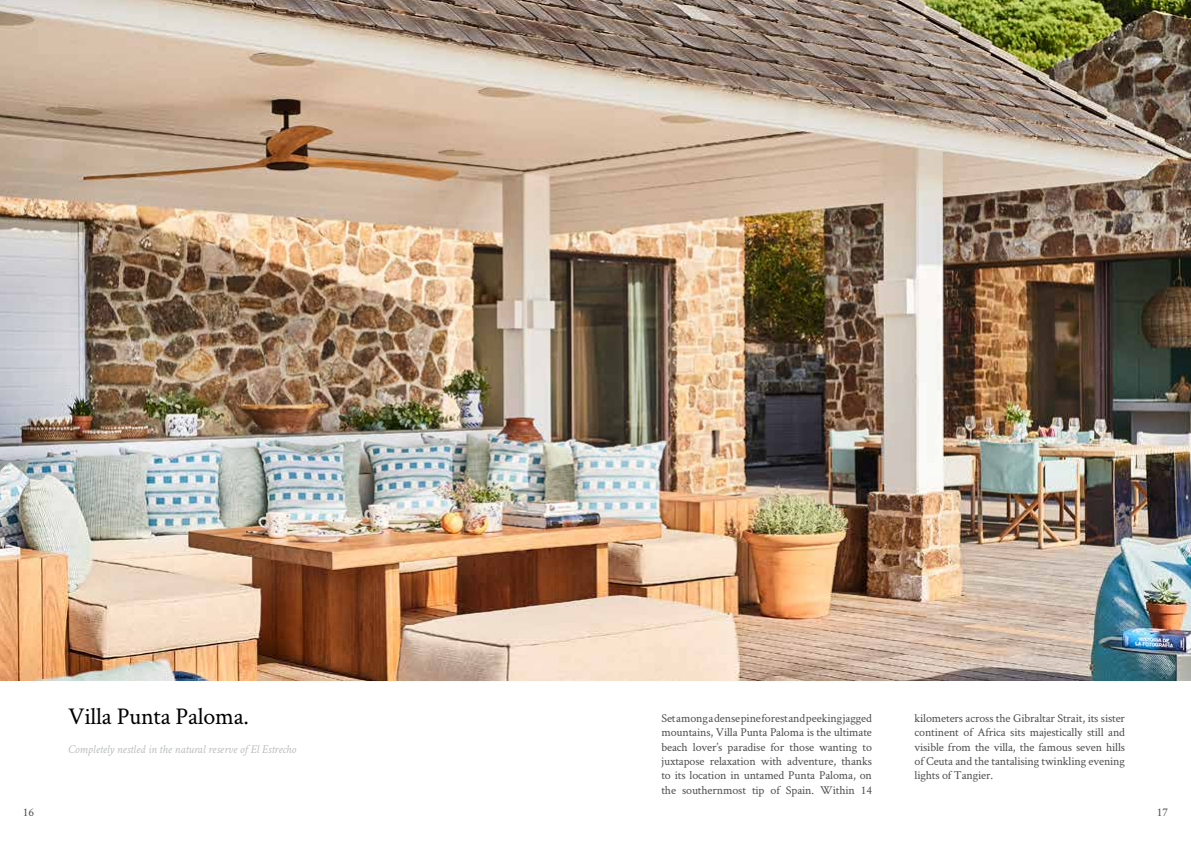
<style>
.page{position:relative;width:1191px;height:842px;background:#fff}
.page>*{position:absolute;margin:0;border:0;box-sizing:border-box;transform-origin:0 0}
.t1{font:24px "Crimson Text";letter-spacing:-.01em;color:#000}
.t2{font:12px/14.4px "Crimson Text";letter-spacing:-.01em;color:#4d4d4f;text-align:justify}
.t3{font:italic 12px "Crimson Text";letter-spacing:-.01em;color:#bcbec0}
</style>
<div class="page">
<img style="left:0;top:0;width:1191px;height:680px">
<h1 class="t1" style="left:68px;top:700px;width:182px">Villa Punta Paloma.</h1>
<p class="t3" style="left:68px;top:742px;width:230px">Completely nestled in the natural reserve of El Estrecho</p>
<p class="t2" style="left:661px;top:710px;width:212px">Set among a dense pine forest and peeking jagged mountains, Villa Punta Paloma is the ultimate beach lover’s paradise for those wanting to juxtapose relaxation with adventure, thanks to its location in untamed Punta Paloma, on the southernmost tip of Spain. Within 14</p>
<p class="t2" style="left:914px;top:710px;width:212px">kilometers across the Gibraltar Strait, its sister continent of Africa sits majestically still and visible from the villa, the famous seven hills of Ceuta and the tantalising twinkling evening lights of Tangier.</p>
<p class="t2" style="left:23px;top:805px;width:13px">16</p>
<p class="t2" style="left:1157px;top:805px;width:13px">17</p>
</div>
